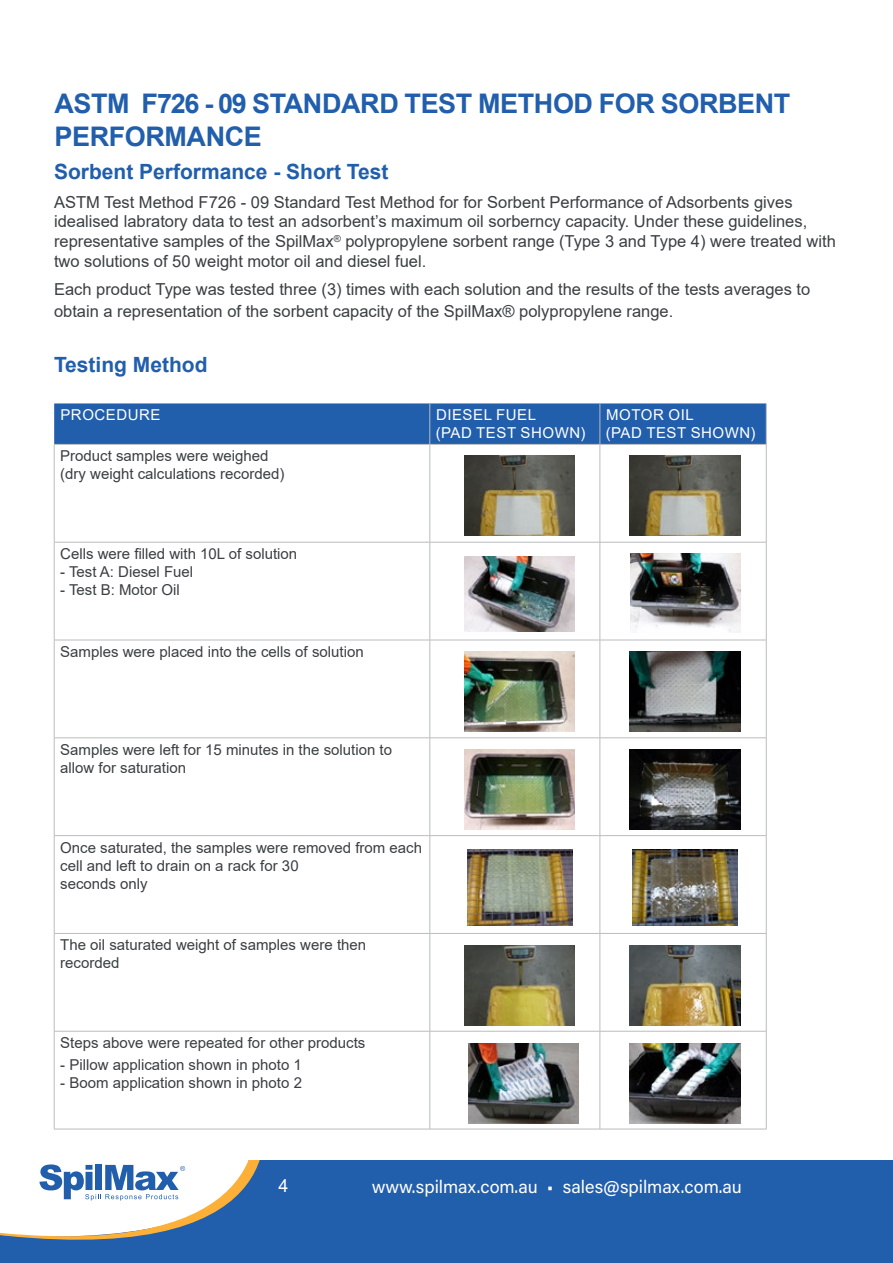
<style>
.page{position:relative;width:893px;height:1263px;background:#fff}
.page>*{position:absolute;margin:0;border:0;box-sizing:border-box;transform-origin:0 0}
.t1{font:700 27px/32.4px "Arial";letter-spacing:-.015em;color:#215eac}
.t2{font:700 21px "Arial";color:#215eac}
.t3{font:18px "Acumin Pro";color:#fff}
.t4{font:18px "Arial";color:#fff}
.t5{font:16.5px/19.8px "Arial";color:#3a3f43}
.t6{font:15px/18px "Arial";color:#3a3f43}
.t7{font:15px/18px "Arial";letter-spacing:.035em;color:#fff}
</style>
<div class="page">
<div style="left:302px;top:1160px;width:552px;height:103px;background:#215eac"></div>
<svg style="left:0;top:1160px;width:302px;height:103px"></svg>
<div style="left:854px;top:1160px;width:39px;height:103px;background:#215eac"></div>
<div style="left:54px;top:403px;width:712px;height:41px;background:#215eac"></div>
<svg style="left:55px;top:445px;width:711px;height:684px"></svg>
<hr style="left:54px;top:445px;width:1px;height:97px;background:#babcbe">
<hr style="left:430px;top:445px;width:1px;height:97px;background:#babcbe">
<hr style="left:600px;top:445px;width:1px;height:97px;background:#babcbe">
<hr style="left:766px;top:445px;width:1px;height:97px;background:#babcbe">
<hr style="left:54px;top:542px;width:376px;height:1px;background:#babcbe">
<hr style="left:54px;top:542px;width:1px;height:98px;background:#babcbe">
<hr style="left:430px;top:542px;width:170px;height:1px;background:#babcbe">
<hr style="left:430px;top:542px;width:1px;height:98px;background:#babcbe">
<hr style="left:600px;top:542px;width:166px;height:1px;background:#babcbe">
<hr style="left:600px;top:542px;width:1px;height:98px;background:#babcbe">
<hr style="left:766px;top:542px;width:1px;height:98px;background:#babcbe">
<hr style="left:54px;top:640px;width:376px;height:1px;background:#babcbe">
<hr style="left:54px;top:640px;width:1px;height:98px;background:#babcbe">
<hr style="left:430px;top:640px;width:170px;height:1px;background:#babcbe">
<hr style="left:430px;top:640px;width:1px;height:98px;background:#babcbe">
<hr style="left:600px;top:640px;width:166px;height:1px;background:#babcbe">
<hr style="left:600px;top:640px;width:1px;height:98px;background:#babcbe">
<hr style="left:766px;top:640px;width:1px;height:98px;background:#babcbe">
<hr style="left:54px;top:737px;width:376px;height:1px;background:#babcbe">
<hr style="left:54px;top:738px;width:1px;height:97px;background:#babcbe">
<hr style="left:430px;top:737px;width:170px;height:1px;background:#babcbe">
<hr style="left:430px;top:738px;width:1px;height:97px;background:#babcbe">
<hr style="left:600px;top:737px;width:166px;height:1px;background:#babcbe">
<hr style="left:600px;top:738px;width:1px;height:97px;background:#babcbe">
<hr style="left:766px;top:738px;width:1px;height:97px;background:#babcbe">
<hr style="left:54px;top:835px;width:376px;height:1px;background:#babcbe">
<hr style="left:54px;top:836px;width:1px;height:97px;background:#babcbe">
<hr style="left:430px;top:835px;width:170px;height:1px;background:#babcbe">
<hr style="left:430px;top:836px;width:1px;height:97px;background:#babcbe">
<hr style="left:600px;top:835px;width:166px;height:1px;background:#babcbe">
<hr style="left:600px;top:836px;width:1px;height:97px;background:#babcbe">
<hr style="left:766px;top:836px;width:1px;height:97px;background:#babcbe">
<hr style="left:54px;top:933px;width:376px;height:1px;background:#babcbe">
<hr style="left:54px;top:934px;width:1px;height:97px;background:#babcbe">
<hr style="left:430px;top:933px;width:170px;height:1px;background:#babcbe">
<hr style="left:430px;top:934px;width:1px;height:97px;background:#babcbe">
<hr style="left:600px;top:933px;width:166px;height:1px;background:#babcbe">
<hr style="left:600px;top:934px;width:1px;height:97px;background:#babcbe">
<hr style="left:766px;top:934px;width:1px;height:97px;background:#babcbe">
<hr style="left:54px;top:1031px;width:376px;height:1px;background:#babcbe">
<hr style="left:54px;top:1031px;width:1px;height:98px;background:#babcbe">
<hr style="left:54px;top:1129px;width:376px;height:1px;background:#babcbe">
<hr style="left:430px;top:1031px;width:170px;height:1px;background:#babcbe">
<hr style="left:430px;top:1031px;width:1px;height:98px;background:#babcbe">
<hr style="left:430px;top:1129px;width:170px;height:1px;background:#babcbe">
<hr style="left:600px;top:1031px;width:166px;height:1px;background:#babcbe">
<hr style="left:600px;top:1031px;width:1px;height:98px;background:#babcbe">
<hr style="left:766px;top:1031px;width:1px;height:98px;background:#babcbe">
<hr style="left:600px;top:1129px;width:166px;height:1px;background:#babcbe">
<hr style="left:430px;top:403px;width:1px;height:41px;background:#babcbe">
<hr style="left:600px;top:403px;width:1px;height:41px;background:#babcbe">
<hr style="left:766px;top:403px;width:1px;height:41px;background:#babcbe">
<hr style="left:54px;top:444px;width:376px;height:1px;background:#babcbe">
<hr style="left:430px;top:444px;width:170px;height:1px;background:#babcbe">
<hr style="left:600px;top:444px;width:166px;height:1px;background:#babcbe">
<img style="left:465px;top:456px;width:110px;height:79px">
<img style="left:465px;top:556px;width:110px;height:75px">
<img style="left:465px;top:652px;width:110px;height:79px">
<img style="left:465px;top:750px;width:110px;height:79px">
<img style="left:467px;top:850px;width:105px;height:75px">
<img style="left:465px;top:946px;width:110px;height:79px">
<img style="left:468px;top:1044px;width:110px;height:80px">
<img style="left:630px;top:455px;width:110px;height:80px">
<img style="left:630px;top:553px;width:110px;height:80px">
<img style="left:630px;top:651px;width:110px;height:80px">
<img style="left:630px;top:750px;width:110px;height:79px">
<img style="left:632px;top:850px;width:105px;height:75px">
<img style="left:630px;top:946px;width:110px;height:79px">
<img style="left:630px;top:1044px;width:110px;height:80px">
<h1 class="t1" style="left:54px;top:88px;width:737px">ASTM F726 - 09 STANDARD TEST METHOD FOR SORBENT<br>PERFORMANCE</h1>
<p class="t2" style="left:54px;top:157px;width:336px">Sorbent Performance - Short Test</p>
<p class="t5" style="left:54px;top:192px;width:783px">ASTM Test Method F726 - 09 Standard Test Method for for Sorbent Performance of Adsorbents gives idealised labratory data to test an adsorbent’s maximum oil sorberncy capacity. Under these guidelines, representative samples of the SpilMax<sup>®</sup> polypropylene sorbent range (Type 3 and Type 4) were treated with two solutions of 50 weight motor oil and diesel fuel.</p>
<p class="t5" style="left:54px;top:279px;width:758px;line-height:21.6px">Each product Type was tested three (3) times with each solution and the results of the tests averages to obtain a representation of the sorbent capacity of the SpilMax® polypropylene range.</p>
<p class="t2" style="left:54px;top:350px;width:155px">Testing Method</p>
<p class="t7" style="left:60px;top:406px;width:102px">PROCEDURE</p>
<p class="t7" style="left:436px;top:406px;width:151px">DIESEL FUEL<br>(PAD TEST SHOWN)</p>
<p class="t7" style="left:606px;top:406px;width:151px">MOTOR OIL<br>(PAD TEST SHOWN)</p>
<p class="t6" style="left:60px;top:447px;width:226px">Product samples were weighed (dry weight calculations recorded)</p>
<p class="t6" style="left:60px;top:545px;width:239px">Cells were filled with 10L of solution</p>
<p class="t6" style="left:60px;top:563px;width:135px">- Test A: Diesel Fuel</p>
<p class="t6" style="left:60px;top:581px;width:121px">- Test B: Motor Oil</p>
<p class="t6" style="left:60px;top:642px;width:305px">Samples were placed into the cells of solution</p>
<p class="t6" style="left:60px;top:740px;width:333px">Samples were left for 15 minutes in the solution to allow for saturation</p>
<p class="t6" style="left:60px;top:838px;width:363px">Once saturated, the samples were removed from each cell and left to drain on a rack for 30<br>seconds only</p>
<p class="t6" style="left:60px;top:936px;width:307px">The oil saturated weight of samples were then recorded</p>
<p class="t6" style="left:60px;top:1034px;width:307px">Steps above were repeated for other products</p>
<p class="t6" style="left:60px;top:1056px;width:243px">- Pillow application shown in photo 1</p>
<p class="t6" style="left:60px;top:1074px;width:243px">- Boom application shown in photo 2</p>
<p class="t4" style="left:279px;top:1173px;width:12px">4</p>
<p class="t3" style="left:372px;top:1174px;width:372px">www.spilmax.com.au • sales@spilmax.com.au</p>
</div>
